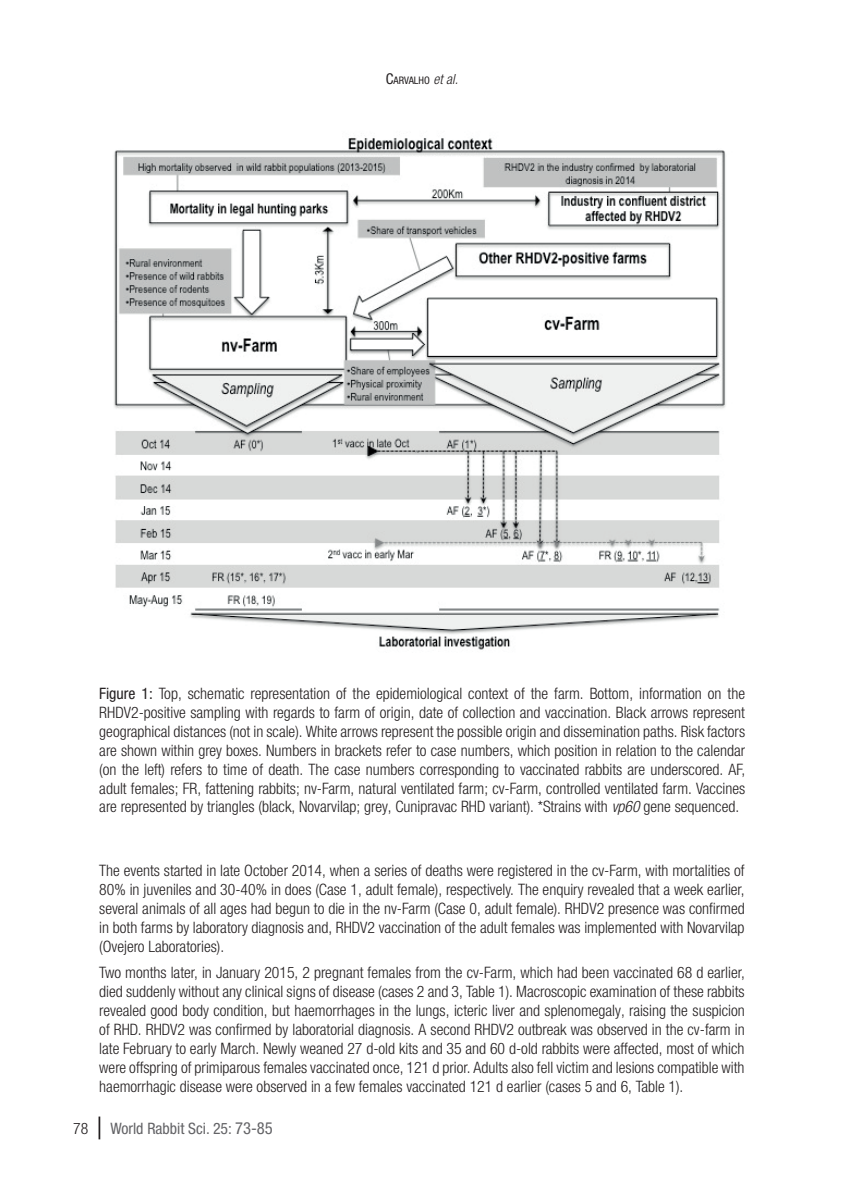
<style>
.page{position:relative;width:844px;height:1191px;background:#fff}
.page>*{position:absolute;margin:0;border:0;box-sizing:border-box;transform-origin:0 0}
.t1{font:300 condensed 15.75px/18.9px "Helvetica Neue LTW1 G";color:#231f20;text-align:justify}
.t2{font:condensed 15.75px "Helvetica Neue LTW1 G";color:#636366}
.t3{font:300 condensed 15.75px "Helvetica Neue LTW1 G";color:#231f20}
.t4{font:condensed 10.33px "Helvetica Neue LTW1 G";color:#231f20}
.s1{font-size:14.88px}
.s2{font-weight:300;font-style:italic;font-size:14px}
.s3{font-weight:400}
.s4{font-style:italic}
.s5{font-size:16.62px}
</style>
<div class="page">
<hr style="left:98px;top:1116px;width:2px;height:23px;background:#231f20">
<img style="left:114px;top:138px;width:612px;height:512px">
<p class="t4" style="left:386px;top:74px;width:74px"><span class="s1">C</span>ARVALHO <span class="s2">et al.</span></p>
<p class="t1" style="left:99px;top:684px;width:647px"><span class="s3">Figure 1:</span> Top, schematic representation of the epidemiological context of the farm. Bottom, information on the RHDV2-positive sampling with regards to farm of origin, date of collection and vaccination. Black arrows represent geographical distances (not in scale). White arrows represent the possible origin and dissemination paths. Risk factors are shown within grey boxes. Numbers in brackets refer to case numbers, which position in relation to the calendar (on the left) refers to time of death. The case numbers corresponding to vaccinated rabbits are underscored. AF, adult females; FR, fattening rabbits; nv-Farm, natural ventilated farm; cv-Farm, controlled ventilated farm. Vaccines are represented by triangles (black, Novarvilap; grey, Cunipravac RHD variant). *Strains with <span class="s4">vp60</span> gene sequenced.</p>
<p class="t1" style="left:99px;top:861px;width:646px">The events started in late October 2014, when a series of deaths were registered in the cv-Farm, with mortalities of 80% in juveniles and 30-40% in does (Case 1, adult female), respectively. The enquiry revealed that a week earlier, several animals of all ages had begun to die in the nv-Farm (Case 0, adult female). RHDV2 presence was confirmed in both farms by laboratory diagnosis and, RHDV2 vaccination of the adult females was implemented with Novarvilap (Ovejero Laboratories).</p>
<p class="t1" style="left:99px;top:963px;width:646px">Two months later, in January 2015, 2 pregnant females from the cv-Farm, which had been vaccinated 68 d earlier, died suddenly without any clinical signs of disease (cases 2 and 3, Table 1). Macroscopic examination of these rabbits revealed good body condition, but haemorrhages in the lungs, icteric liver and splenomegaly, raising the suspicion of RHD. RHDV2 was confirmed by laboratorial diagnosis. A second RHDV2 outbreak was observed in the cv-farm in late February to early March. Newly weaned 27 d-old kits and 35 and 60 d-old rabbits were affected, most of which were offspring of primiparous females vaccinated once, 121 d prior. Adults also fell victim and lesions compatible with haemorrhagic disease were observed in a few females vaccinated 121 d earlier (cases 5 and 6, Table 1).</p>
<p class="t3" style="left:73px;top:1119px;width:17px">78</p>
<p class="t2" style="left:110px;top:1119px;width:164px">World Rabbit Sci. 25: <span class="s5">73-85</span></p>
</div>
